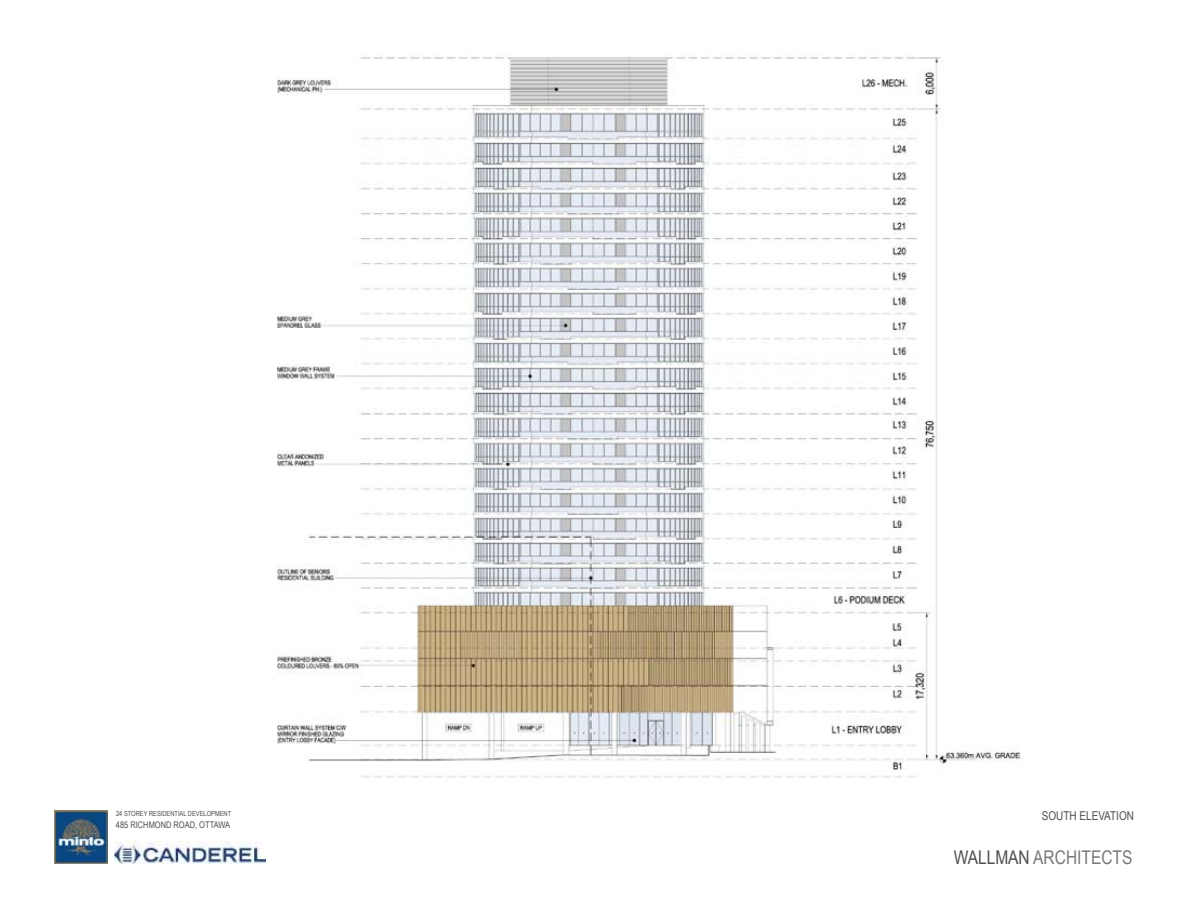
<style>
.page{position:relative;width:1188px;height:918px;background:#fff}
.page>*{position:absolute;margin:0;border:0;box-sizing:border-box;transform-origin:0 0}
.t1{font:18.9px "Arial Narrow";color:#77787b}
.t2{font:12.15px "Arial Narrow";color:#4d4d4f}
.t3{font:9.15px "Arial Narrow";color:#4d4d4f}
.t4{font:7.05px "Arial Narrow";color:#4d4d4f}
.s1{color:#4d4d4f}
</style>
<div class="page">
<img style="left:54px;top:811px;width:53px;height:53px">
<img style="left:114px;top:842px;width:151px;height:22px">
<img style="left:277px;top:56px;width:744px;height:722px">
<p class="t4" style="left:116px;top:811px;width:117px">24 STOREY RESIDENTIAL DEVELOPMENT</p>
<h2 class="t2" style="left:1042px;top:811px;width:94px">SOUTH ELEVATION</h2>
<p class="t3" style="left:116px;top:821px;width:116px">485 RICHMOND ROAD, OTTAWA</p>
<h1 class="t1" style="left:954px;top:850px;width:180px"><span class="s1">WALLMAN</span> ARCHITECTS</h1>
</div>
